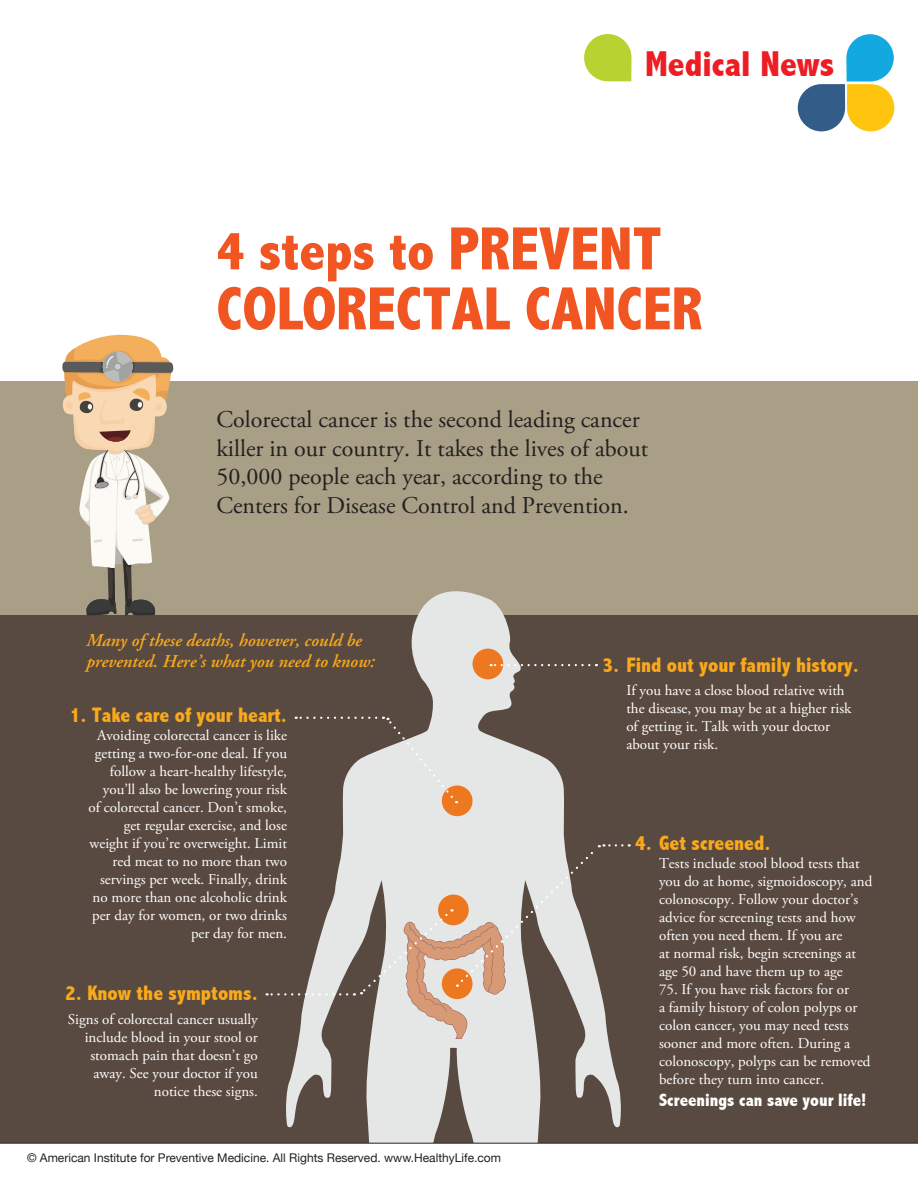
<style>
.page{position:relative;width:918px;height:1188px;background:#fff}
.page>*{position:absolute;margin:0;border:0;box-sizing:border-box;transform-origin:0 0}
.t1{font:800 condensed 61.5px "Abadi";color:#f15622}
.t2{font:800 condensed 55.5px "Abadi";color:#f15622}
.t3{font:800 condensed 36px "Abadi";color:#ee1d23}
.t4{font:24px/28.8px "Adobe Garamond Pro";color:#231f20}
.t5{font:800 condensed 21px "Abadi";color:#f9a91b}
.t6{font:italic 600 18px/21.6px "Adobe Garamond Pro";color:#f9a91b}
.t7{font:800 condensed 18px "Abadi";color:#fff}
.t8{font:15px/18px "Adobe Garamond Pro";color:#fff}
.t9{font:12px "Helvetica Neue";color:#231f20}
.s1{font-size:61.5px}
</style>
<div class="page">
<div style="left:0;top:614px;width:918px;height:529px;background:#594a41"></div>
<div style="left:0;top:381px;width:918px;height:234px;background:#a89f86"></div>
<svg style="left:62px;top:334px;width:112px;height:282px"></svg>
<svg style="left:285px;top:591px;width:337px;height:552px"></svg>
<div style="left:442px;top:785px;width:31px;height:31px;background:#ed781f;border-radius:50%"></div>
<div style="left:473px;top:649px;width:30px;height:30px;background:#ed781f;border-radius:50%"></div>
<svg style="left:296px;top:717px;width:80px;height:2px"></svg>
<svg style="left:383px;top:717px;width:74px;height:86px"></svg>
<svg style="left:267px;top:993px;width:80px;height:3px"></svg>
<svg style="left:354px;top:844px;width:268px;height:195px"></svg>
<svg style="left:491px;top:664px;width:98px;height:2px"></svg>
<svg style="left:798px;top:34px;width:96px;height:97px"></svg>
<svg style="left:584px;top:34px;width:48px;height:47px;background:#c4d955"></svg>
<hr style="left:0;top:0;width:918px;height:1px;background:#e6e7e9">
<hr style="left:0;top:1143px;width:918px;height:1px;background:#231f20">
<p class="t3" style="left:645px;top:43px;width:191px">Medical News</p>
<p class="t2" style="left:216px;top:219px;width:447px">4 steps to <span class="s1">PREVENT</span></p>
<p class="t1" style="left:216px;top:273px;width:487px">COLORECTAL CANCER</p>
<p class="t4" style="left:216px;top:406px;width:433px">Colorectal cancer is the second leading cancer killer in our country. It takes the lives of about 50,000 people each year, according to the Centers for Disease Control and Prevention.</p>
<p class="t6" style="left:86px;top:630px;width:290px">Many of these deaths, however, could be prevented. Here’s what you need to know:</p>
<p class="t5" style="left:70px;top:702px;width:219px">1. Take care of your heart.</p>
<p class="t8" style="left:89px;top:726px;width:200px;text-align:right">Avoiding colorectal cancer is like getting a two-for-one deal. If you follow a heart-healthy lifestyle, you’ll also be lowering your risk of colorectal cancer. Don’t smoke, get regular exercise, and lose weight if you’re overweight. Limit red meat to no more than two servings per week. Finally, drink no more than one alcoholic drink per day for women, or two drinks per day for men.</p>
<p class="t5" style="left:65px;top:981px;width:194px">2. Know the symptoms.</p>
<p class="t8" style="left:68px;top:1010px;width:191px;text-align:right">Signs of colorectal cancer usually include blood in your stool or stomach pain that doesn’t go away. See your doctor if you notice these signs.</p>
<p class="t9" style="left:27px;top:1150px;width:476px">© American Institute for Preventive Medicine. All Rights Reserved. www.HealthyLife.com</p>
<p class="t5" style="left:602px;top:653px;width:258px">3. Find out your family history.</p>
<p class="t8" style="left:626px;top:682px;width:227px">If you have a close blood relative with the disease, you may be at a higher risk of getting it. Talk with your doctor about your risk.</p>
<p class="t5" style="left:635px;top:831px;width:137px">4. Get screened.</p>
<p class="t8" style="left:659px;top:855px;width:215px">Tests include stool blood tests that you do at home, sigmoidoscopy, and colonoscopy. Follow your doctor’s advice for screening tests and how often you need them. If you are<br>at normal risk, begin screenings at age 50 and have them up to age</p>
<p class="t8" style="left:659px;top:981px;width:213px">75. If you have risk factors for or<br>a family history of colon polyps or colon cancer, you may need tests sooner and more often. During a colonoscopy, polyps can be removed before they turn into cancer.</p>
<p class="t7" style="left:659px;top:1089px;width:209px">Screenings can save your life!</p>
</div>
